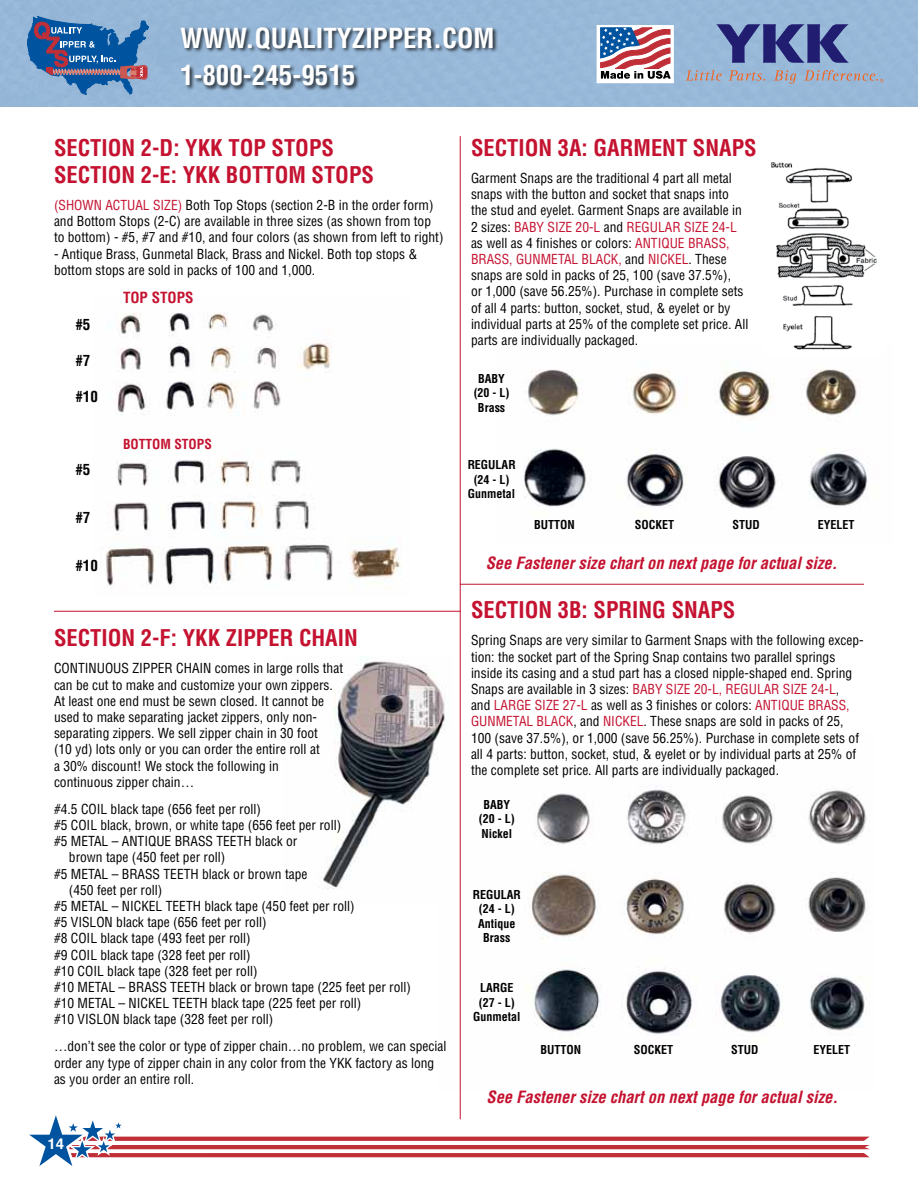
<style>
.page{position:relative;width:918px;height:1188px;background:#fff}
.page>*{position:absolute;margin:0;border:0;box-sizing:border-box;transform-origin:0 0}
.t1{font:700 condensed 27px/37.5px "Helvetica";color:#fff}
.t2{font:700 condensed 22.5px "Helvetica";color:#c41230}
.t3{font:italic 700 condensed 16.5px "Helvetica";color:#c41230}
.t4{font:700 condensed 15px "Helvetica";color:#000}
.t5{font:700 condensed 15px "Helvetica";color:#c41230}
.t6{font:700 15px "Helvetica";color:#fff}
.t7{font:condensed 13.5px/16.2px "Helvetica";color:#000}
.t8{font:700 condensed 13.5px "Helvetica";color:#c41230}
.t9{font:700 condensed 12px/14.4px "Helvetica";color:#000;text-align:center}
.s1{color:#c41230}
</style>
<div class="page">
<img style="left:459px;top:734px;width:408px;height:358px">
<img style="left:524px;top:369px;width:343px;height:140px">
<img style="left:323px;top:656px;width:122px;height:233px">
<svg style="left:29px;top:1107px;width:841px;height:59px"></svg>
<div style="left:0;top:0;width:918px;height:107px;background:#98b8d8"></div>
<svg style="left:27px;top:16px;width:122px;height:78px;background:#567bac"></svg>
<div style="left:180px;top:26px;width:318px;height:65px;background:#000;opacity:.75"></div>
<img style="left:106px;top:313px;width:295px;height:276px">
<img style="left:771px;top:162px;width:106px;height:188px">
<hr style="left:460px;top:136px;width:1px;height:983px;background:#c41230">
<hr style="left:460px;top:584px;width:404px;height:1px;background:#c41230">
<hr style="left:54px;top:611px;width:407px;height:1px;background:#c41230">
<svg style="left:716px;top:24px;width:133px;height:39px;background:#5967a1"></svg>
<svg style="left:686px;top:70px;width:36px;height:11px"></svg>
<svg style="left:774px;top:70px;width:22px;height:14px"></svg>
<svg style="left:728px;top:70px;width:37px;height:11px"></svg>
<svg style="left:804px;top:70px;width:80px;height:12px"></svg>
<div style="left:597px;top:26px;width:76px;height:57px;background:#fff"></div>
<svg style="left:600px;top:28px;width:71px;height:51px"></svg>
<div style="left:597px;top:25px;width:77px;height:58px;border:1px solid #fff"></div>
<h1 class="t1" style="left:180px;top:19px;width:316px">www.qualityzipper.com<br>1-800-245-9515</h1>
<h2 class="t2" style="left:54px;top:134px;width:13px">SECTION</h2>
<h2 class="t2" style="left:141px;top:134px;width:58px">2-D: YKK</h2>
<h2 class="t2" style="left:228px;top:134px;width:14px">TOP</h2>
<h2 class="t2" style="left:272px;top:134px;width:14px">STOPS</h2>
<h2 class="t2" style="left:54px;top:161px;width:13px">SECTION</h2>
<h2 class="t2" style="left:141px;top:161px;width:56px">2-E: YKK</h2>
<h2 class="t2" style="left:226px;top:161px;width:14px">BOTTOM</h2>
<h2 class="t2" style="left:312px;top:161px;width:14px">STOPS</h2>
<p class="t7" style="left:54px;top:197px;width:391px"><span class="s1">(SHOWN ACTUAL SIZE)</span> Both Top Stops (section 2-B in the order form) and Bottom Stops (2-C) are available in three sizes (as shown from top to bottom) - #5, #7 and #10, and four colors (as shown from left to right)</p>
<p class="t7" style="left:54px;top:245px;width:365px">- Antique Brass, Gunmetal Black, Brass and Nickel. Both top stops &amp; bottom stops are sold in packs of 100 and 1,000.</p>
<p class="t4" style="left:75px;top:315px;width:16px">#5</p>
<p class="t4" style="left:75px;top:351px;width:16px">#7</p>
<p class="t4" style="left:75px;top:387px;width:24px">#10</p>
<p class="t4" style="left:75px;top:461px;width:16px">#5</p>
<p class="t4" style="left:75px;top:509px;width:16px">#7</p>
<p class="t4" style="left:75px;top:557px;width:24px">#10</p>
<p class="t5" style="left:123px;top:288px;width:10px">TOP</p>
<p class="t5" style="left:152px;top:288px;width:10px">STOPS</p>
<p class="t8" style="left:123px;top:435px;width:9px">BOTTOM</p>
<p class="t8" style="left:174px;top:435px;width:9px">STOPS</p>
<h2 class="t2" style="left:54px;top:624px;width:13px">SECTION</h2>
<h2 class="t2" style="left:141px;top:624px;width:56px">2-F: YKK</h2>
<h2 class="t2" style="left:226px;top:624px;width:12px">ZIPPER</h2>
<h2 class="t2" style="left:299px;top:624px;width:38px">CHAIN</h2>
<p class="t7" style="left:54px;top:660px;width:291px">CONTINUOUS ZIPPER CHAIN comes in large rolls that can be cut to make and customize your own zippers.<br>At least one end must be sewn closed. It cannot be used to make separating jacket zippers, only non&shy;separating zippers. We sell zipper chain in 30 foot<br>(10 yd) lots only or you can order the entire roll at<br>a 30% discount! We stock the following in<br>continuous zipper chain…</p>
<p class="t7" style="left:54px;top:801px;width:208px">#4.5 COIL black tape (656 feet per roll)</p>
<p class="t7" style="left:54px;top:817px;width:289px">#5 COIL black, brown, or white tape (656 feet per roll)</p>
<p class="t7" style="left:54px;top:833px;width:245px">#5 METAL – ANTIQUE BRASS TEETH black or</p>
<p class="t7" style="left:69px;top:849px;width:158px">brown tape (450 feet per roll)</p>
<p class="t7" style="left:54px;top:865px;width:255px">#5 METAL – BRASS TEETH black or brown tape</p>
<p class="t7" style="left:69px;top:882px;width:95px">(450 feet per roll)</p>
<p class="t7" style="left:54px;top:898px;width:302px">#5 METAL – NICKEL TEETH black tape (450 feet per roll)</p>
<p class="t7" style="left:54px;top:914px;width:214px">#5 VISLON black tape (656 feet per roll)</p>
<p class="t7" style="left:54px;top:930px;width:198px">#8 COIL black tape (493 feet per roll)</p>
<p class="t7" style="left:54px;top:946px;width:198px">#9 COIL black tape (328 feet per roll)</p>
<p class="t7" style="left:54px;top:963px;width:205px">#10 COIL black tape (328 feet per roll)</p>
<p class="t7" style="left:54px;top:979px;width:358px">#10 METAL – BRASS TEETH black or brown tape (225 feet per roll)</p>
<p class="t7" style="left:54px;top:995px;width:309px">#10 METAL – NICKEL TEETH black tape (225 feet per roll)</p>
<p class="t7" style="left:54px;top:1011px;width:221px">#10 VISLON black tape (328 feet per roll)</p>
<p class="t7" style="left:54px;top:1038px;width:394px">…don’t see the color or type of zipper chain…no problem, we can special order any type of zipper chain in any color from the YKK factory as long as you order an entire roll.</p>
<p class="t6" style="left:48px;top:1132px;width:18px">14</p>
<h2 class="t2" style="left:471px;top:134px;width:13px">SECTION</h2>
<h2 class="t2" style="left:558px;top:134px;width:64px">3A: GARMENT</h2>
<h2 class="t2" style="left:693px;top:134px;width:14px">SNAPS</h2>
<p class="t7" style="left:471px;top:170px;width:279px">Garment Snaps are the traditional 4 part all metal snaps with the button and socket that snaps into the stud and eyelet. Garment Snaps are available in 2 sizes: <span class="s1">BABY SIZE 20-L</span> and <span class="s1">REGULAR SIZE 24-L </span>as well as 4 finishes or colors: <span class="s1">ANTIQUE BRASS, BRASS, GUNMETAL BLACK,</span> and <span class="s1">NICKEL</span>. These snaps are sold in packs of 25, 100 (save 37.5%),<br>or 1,000 (save 56.25%). Purchase in complete sets of all 4 parts: button, socket, stud, &amp; eyelet or by individual parts at 25% of the complete set price. All parts are individually packaged.</p>
<p class="t9" style="left:478px;top:371px;width:8px">BABY</p>
<p class="t9" style="left:474px;top:386px;width:37px">(20 - L)</p>
<p class="t9" style="left:478px;top:400px;width:29px">Brass</p>
<p class="t9" style="left:468px;top:458px;width:49px">REGULAR (24 - L)<br>Gunmetal</p>
<p class="t9" style="left:534px;top:517px;width:8px">BUTTON</p>
<p class="t9" style="left:635px;top:517px;width:8px">SOCKET</p>
<p class="t9" style="left:732px;top:517px;width:8px">STUD</p>
<p class="t9" style="left:818px;top:517px;width:32px">EYELET</p>
<p class="t3" style="left:486px;top:552px;width:353px">See Fastener size chart on next page for actual size.</p>
<h2 class="t2" style="left:471px;top:596px;width:13px">SECTION</h2>
<h2 class="t2" style="left:558px;top:596px;width:48px">3B: SPRIN</h2>
<h2 class="t2" style="left:652px;top:596px;width:33px">G SNAPS</h2>
<p class="t7" style="left:471px;top:632px;width:394px">Spring Snaps are very similar to Garment Snaps with the following excep&shy;tion: the socket part of the Spring Snap contains two parallel springs inside its casing and a stud part has a closed nipple-shaped end. Spring Snaps are available in 3 sizes: <span class="s1">BABY SIZE 20-L, REGULAR SIZE 24-L</span>,<br>and <span class="s1">LARGE SIZE 27-L</span> as well as 3 finishes or colors: <span class="s1">ANTIQUE BRASS, GUNMETAL BLACK</span>, and <span class="s1">NICKEL</span>. These snaps are sold in packs of 25, 100 (save 37.5%), or 1,000 (save 56.25%). Purchase in complete sets of all 4 parts: button, socket, stud, &amp; eyelet or by individual parts at 25% of the complete set price. All parts are individually packaged.</p>
<p class="t9" style="left:479px;top:797px;width:37px;text-align:left;text-indent:5px">BABY<br>(20 - L)<br>Nickel</p>
<p class="t9" style="left:473px;top:887px;width:44px">REGULAR (24 - L)<br>Antique<br>Brass</p>
<p class="t9" style="left:473px;top:981px;width:49px">LARGE (27 - L)<br>Gunmetal</p>
<p class="t9" style="left:541px;top:1043px;width:8px">BUTTON</p>
<p class="t9" style="left:634px;top:1043px;width:8px">SOCKET</p>
<p class="t9" style="left:731px;top:1043px;width:8px">STUD</p>
<p class="t9" style="left:814px;top:1043px;width:32px">EYELET</p>
<p class="t3" style="left:487px;top:1087px;width:353px">See Fastener size chart on next page for actual size.</p>
</div>
